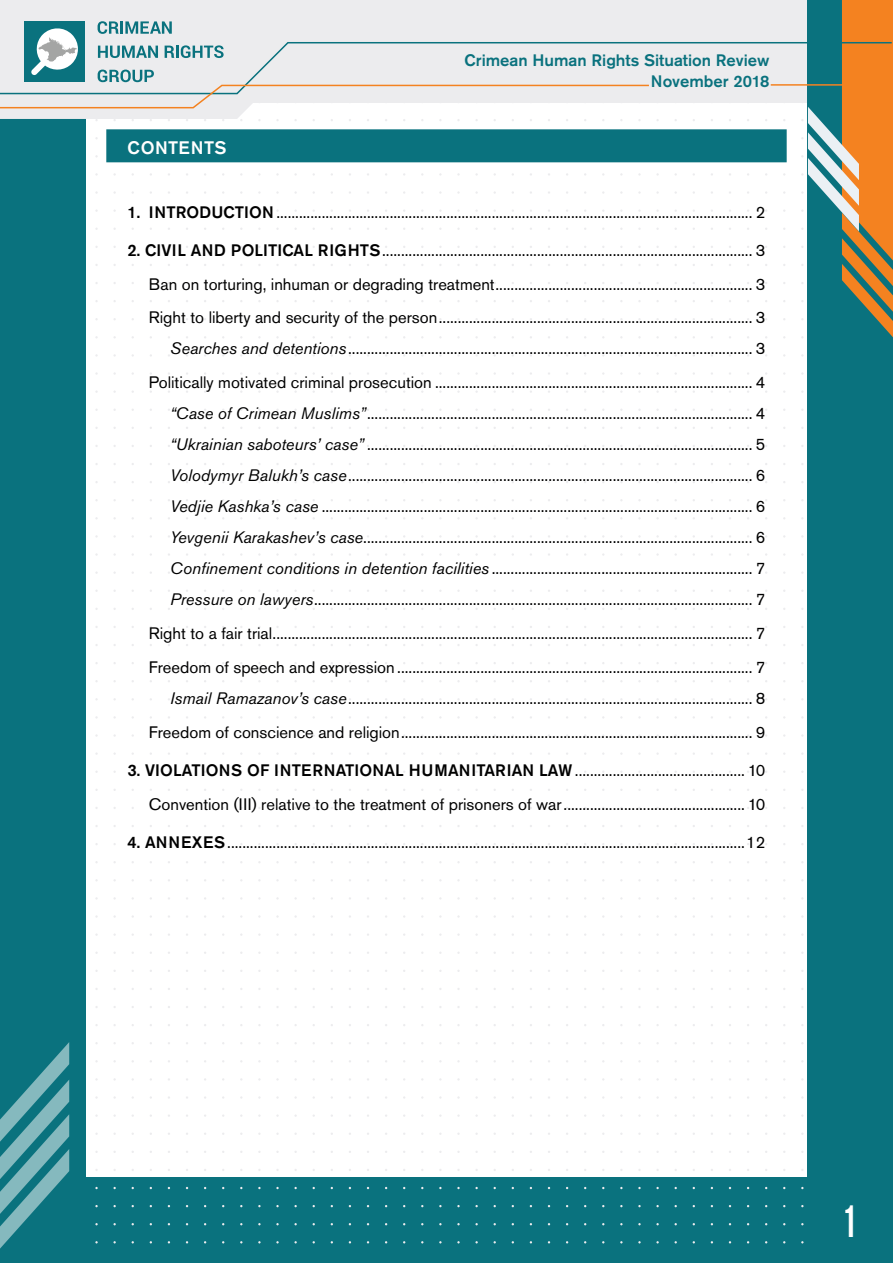
<style>
.page{position:relative;width:893px;height:1263px;background:#fff}
.page>*{position:absolute;margin:0;border:0;box-sizing:border-box;transform-origin:0 0}
.t1{font:500 condensed 45px "Akzidenz Grotesk Pro";color:#fff}
.t2{font:500 18px "Akzidenz Grotesk Pro";letter-spacing:.02em;color:#fff}
.t3{font:16.5px/33.8px "Akzidenz Grotesk Pro";color:#000;text-align:right}
.t4{font:500 16.5px/20.7px "Akzidenz Grotesk Pro";color:#0a727e;text-align:right}
.s1{font-weight:500}
.s2{font-style:italic}
</style>
<div class="page">
<div style="left:0;top:1178px;width:893px;height:85px;background:#0a727e"></div>
<div style="left:0;top:0;width:85px;height:1263px;background:#0a727e"></div>
<svg style="left:0;top:0;width:837px;height:119px;fill:#ececee"></svg>
<div style="left:808px;top:1px;width:85px;height:1262px;background:#0a727e"></div>
<svg style="left:837px;top:0;width:56px;height:338px"></svg>
<svg style="left:801px;top:101px;width:58px;height:130px"></svg>
<svg style="left:0;top:1042px;width:69px;height:206px"></svg>
<div style="left:24px;top:21px;width:61px;height:61px;background:#0a727e"></div>
<svg style="left:38px;top:28px;width:39px;height:13px"></svg>
<svg style="left:0;top:41px;width:893px;height:54px;background:#d3d7d3"></svg>
<svg style="left:0;top:83px;width:650px;height:26px;background:#eae5e1"></svg>
<hr style="left:771px;top:84px;width:122px;height:2px;background:#f48220">
<svg style="left:98px;top:21px;width:21px;height:13px"></svg>
<svg style="left:121px;top:21px;width:17px;height:13px"></svg>
<svg style="left:140px;top:21px;width:21px;height:13px"></svg>
<svg style="left:98px;top:46px;width:22px;height:12px"></svg>
<svg style="left:122px;top:46px;width:13px;height:12px"></svg>
<svg style="left:136px;top:46px;width:22px;height:12px"></svg>
<svg style="left:162px;top:21px;width:10px;height:13px"></svg>
<svg style="left:165px;top:46px;width:9px;height:12px"></svg>
<svg style="left:176px;top:45px;width:14px;height:13px"></svg>
<svg style="left:193px;top:46px;width:20px;height:12px"></svg>
<svg style="left:214px;top:45px;width:10px;height:13px"></svg>
<svg style="left:98px;top:65px;width:21px;height:20px"></svg>
<svg style="left:120px;top:65px;width:13px;height:20px"></svg>
<svg style="left:133px;top:65px;width:21px;height:20px"></svg>
<div style="left:106px;top:129px;width:681px;height:33px;background:#0a727e"></div>
<p class="t2" style="left:128px;top:136px;width:100px">CONTENTS</p>
<p class="t4" style="left:464px;top:49px;width:306px">Crimean Human Rights Situation Review<br>November 2018</p>
<p class="t3" style="left:128px;top:195px;width:639px"><span class="s1">1. INTRODUCTION</span> .............................................................................................................................. 2</p>
<p class="t3" style="left:149px;top:233px;width:618px;text-align:justify;text-indent:-21px"><span class="s1">2. CIVIL AND POLITICAL RIGHTS</span>.................................................................................................. 3<br>Ban on torturing, inhuman or degrading treatment.................................................................... 3<br>Right to liberty and security of the person................................................................................... 3</p>
<p class="t3" style="left:149px;top:332px;width:618px"><span class="s2">Searches and detentions</span>........................................................................................................... 3<br>Politically motivated criminal prosecution .................................................................................... 4</p>
<p class="t3" style="left:170px;top:398px;width:597px;line-height:31px;text-align:justify"><span class="s2">“Case of Crimean Muslims”</span>...................................................................................................... 4 <span class="s2">“Ukrainian saboteurs’ case”</span> ...................................................................................................... 5<br><span class="s2">Volodymyr Balukh’s case</span>........................................................................................................... 6<br><span class="s2">Vedjie Kashka’s case</span> .................................................................................................................. 6<br><span class="s2">Yevgenii Karakashev’s case</span>....................................................................................................... 6<br><span class="s2">Confinement conditions in detention facilities</span> ..................................................................... 7<br><span class="s2">Pressure on lawyers</span>.................................................................................................................... 7</p>
<p class="t3" style="left:149px;top:616px;width:618px;text-align:left">Right to a fair trial............................................................................................................................... 7<br>Freedom of speech and expression .............................................................................................. 7</p>
<p class="t3" style="left:149px;top:681px;width:618px"><span class="s2">Ismail Ramazanov’s case</span>........................................................................................................... 8<br>Freedom of conscience and religion............................................................................................. 9</p>
<p class="t3" style="left:128px;top:753px;width:639px"><span class="s1">3. VIOLATIONS OF INTERNATIONAL HUMANITARIAN LAW</span> ............................................. 10<br>Convention (III) relative to the treatment of prisoners of war................................................ 10</p>
<p class="t3" style="left:128px;top:825px;width:639px"><span class="s1">4. ANNEXES</span>.........................................................................................................................................12</p>
<h1 class="t1" style="left:842px;top:1192px;width:17px">1</h1>
</div>
